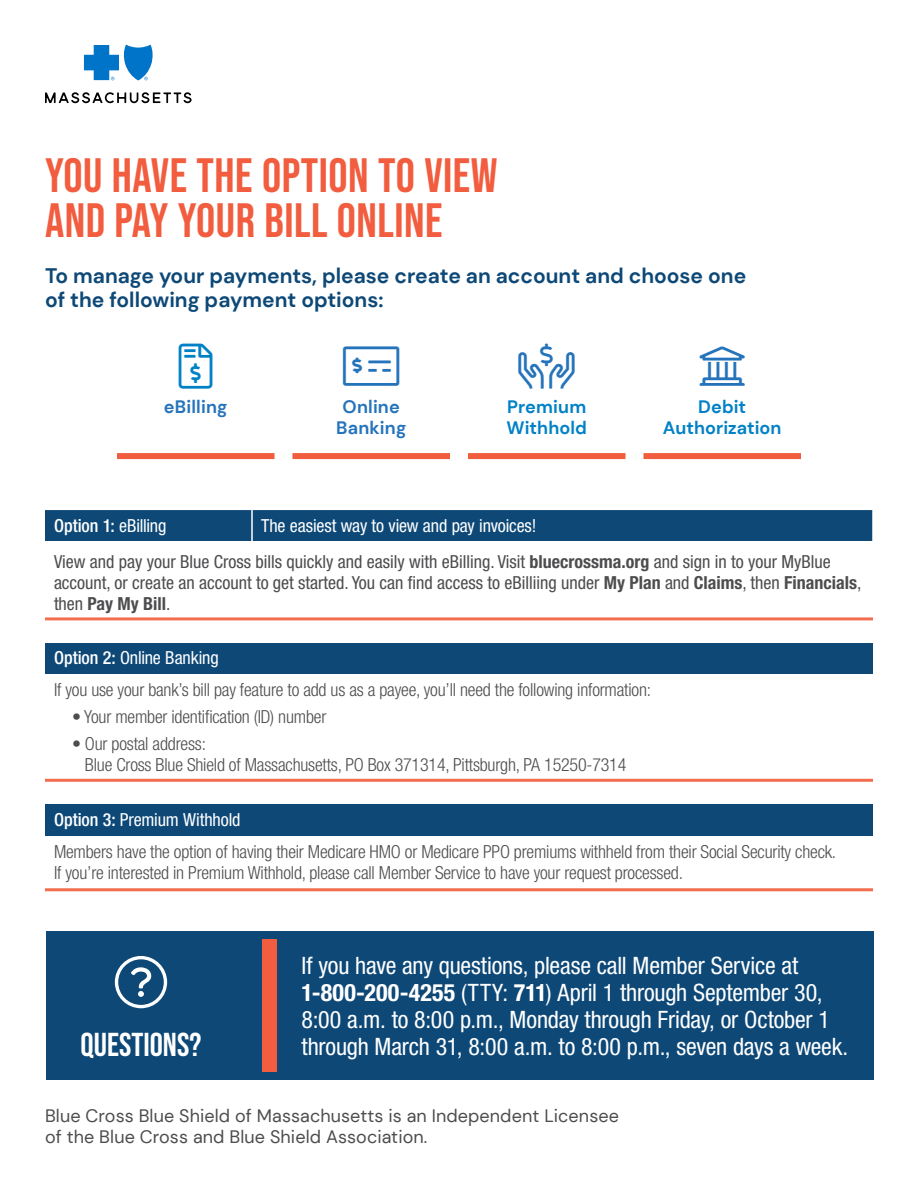
<style>
.page{position:relative;width:918px;height:1188px;background:#fff}
.page>*{position:absolute;margin:0;border:0;box-sizing:border-box;transform-origin:0 0}
.t1{font:48px/45px "Bebas Neue";letter-spacing:.01em;color:#f15d3e}
.t2{font:33px "Bebas Neue";color:#fff}
.t3{font:condensed 24px/27px "Helvetica Neue LT Std";letter-spacing:-.01em;color:#fff}
.t4{font:700 21px/24px "DM Sans";color:#0d4877}
.t5{font:300 condensed 18px/32px "Helvetica Neue LT Std";letter-spacing:-.01em;color:#4d4d4f}
.t6{font:condensed 18px/36.5px "Helvetica Neue LT Std";color:#4d4d4f}
.t7{font:18px/21px "DM Sans";letter-spacing:.005em;color:#4d4d4f}
.t8{font:700 18px/21px "DM Sans";letter-spacing:.005em;color:#0081c6}
.t9{font:700 18px/21px "DM Sans";letter-spacing:.01em;color:#2574bb;text-align:center}
.t10{font:500 condensed 18px "Helvetica Neue LT Std";color:#fff}
.s1{font-weight:400}
.s2{color:#fff}
.s3{font-weight:700}
.s4{font-weight:500;color:#fff}
.s5{font-weight:400;color:#fff}
</style>
<div class="page">
<div style="left:46px;top:932px;width:828px;height:148px;background:#0d4877"></div>
<div style="left:262px;top:939px;width:16px;height:133px;background:#f15d3e"></div>
<div style="left:117px;top:453px;width:157px;height:6px;background:#f15d3e"></div>
<div style="left:292px;top:453px;width:158px;height:6px;background:#f15d3e"></div>
<div style="left:644px;top:453px;width:157px;height:6px;background:#f15d3e"></div>
<div style="left:468px;top:453px;width:158px;height:6px;background:#f15d3e"></div>
<div style="left:45px;top:510px;width:827px;height:31px;background:#0d4877"></div>
<hr style="left:45px;top:617px;width:207px;height:3px;background:#f36e4e">
<hr style="left:252px;top:617px;width:621px;height:3px;background:#f36e4e">
<hr style="left:251px;top:510px;width:2px;height:32px;background:#fff">
<div style="left:45px;top:643px;width:828px;height:31px;background:#0d4877"></div>
<hr style="left:45px;top:779px;width:828px;height:3px;background:#f36e4e">
<div style="left:45px;top:804px;width:828px;height:32px;background:#0d4877"></div>
<hr style="left:45px;top:888px;width:828px;height:3px;background:#f36e4e">
<svg style="left:84px;top:45px;width:69px;height:36px"></svg>
<svg style="left:45px;top:92px;width:147px;height:11px"></svg>
<h1 class="t1" style="left:45px;top:152px;width:454px">YOU HAVE THE OPTION TO VIEW<br>AND PAY YOUR BILL ONLINE</h1>
<p class="t4" style="left:45px;top:264px;width:703px">To manage your payments, please create an account and choose one of the following payment options:</p>
<p class="t9" style="left:164px;top:396px;width:65px">eBilling</p>
<p class="t9" style="left:336px;top:396px;width:71px">Online<br>Banking</p>
<p class="t8" style="left:507px;top:396px;width:82px">Premium<br>Withhold</p>
<p class="t8" style="left:663px;top:396px;width:120px;text-align:center">Debit<br>Authorization</p>
<p class="t10" style="left:54px;top:514px;width:114px">Option 1: <span class="s1">eBilling</span></p>
<p class="t6" style="left:54px;top:507px;width:778px;text-indent:207px"><span class="s2">The easiest way to view and pay invoices!<br></span>View and pay your Blue Cross bills quickly and easily with eBilling. Visit <span class="s3">bluecrossma.org</span> and sign in to your MyBlue</p>
<p class="t6" style="left:54px;top:572px;width:809px;line-height:21px">account, or create an account to get started. You can find access to eBilliing under <span class="s3">My Plan</span> and <span class="s3">Claims</span>, then <span class="s3">Financials</span>, then <span class="s3">Pay My Bill</span>.</p>
<p class="t5" style="left:54px;top:642px;width:599px"><span class="s4">Option 2:</span> <span class="s5">Online Banking<br></span>If you use your bank’s bill pay feature to add us as a payee, you’ll need the following information:</p>
<p class="t5" style="left:72px;top:701px;width:256px">• Your member identification (ID) number</p>
<p class="t5" style="left:85px;top:733px;width:543px;line-height:21px;text-indent:-13px">• Our postal address:<br>Blue Cross Blue Shield of Massachusetts, PO Box 371314, Pittsburgh, PA 15250-7314</p>
<p class="t5" style="left:54px;top:803px;width:784px"><span class="s4">Option 3:</span> <span class="s5">Premium Withhold<br></span>Members have the option of having their Medicare HMO or Medicare PPO premiums withheld from their Social Security check.</p>
<p class="t5" style="left:54px;top:856px;width:630px">If you’re interested in Premium Withhold, please call Member Service to have your request processed.</p>
<h2 class="t2" style="left:81px;top:1026px;width:122px">QUESTIONS?</h2>
<h3 class="t3" style="left:301px;top:952px;width:548px">If you have any questions, please call Member Service at <span class="s3">1-800-200-4255</span> (TTY: <span class="s3">711</span>) April 1 through September 30, 8:00 a.m. to 8:00 p.m., Monday through Friday, or October 1 through March 31, 8:00 a.m. to 8:00 p.m., seven days a week.</h3>
<p class="t7" style="left:45px;top:1105px;width:575px">Blue Cross Blue Shield of Massachusetts is an Independent Licensee of the Blue Cross and Blue Shield Association.</p>
</div>
